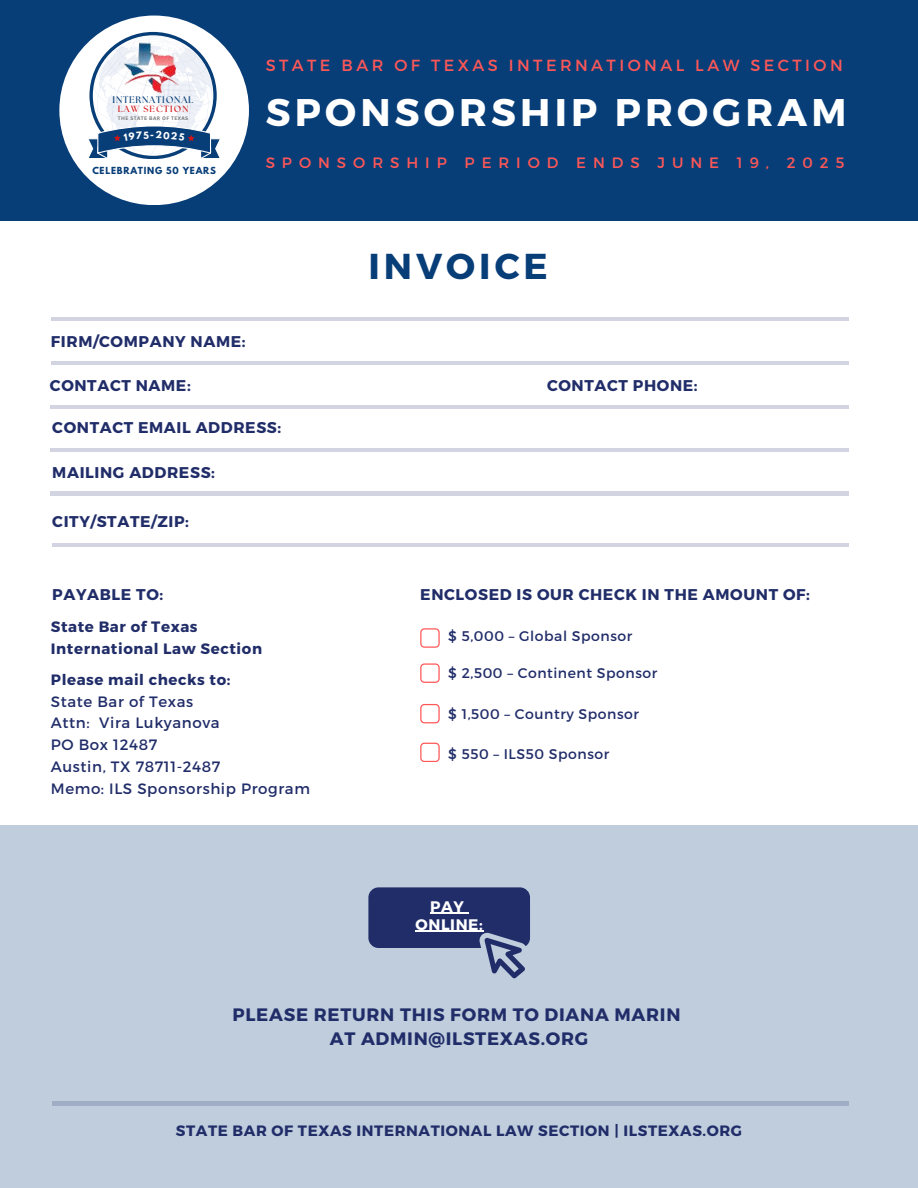
<style>
.page{position:relative;width:918px;height:1188px;background:#fff}
.page>*{position:absolute;margin:0;border:0;box-sizing:border-box;transform-origin:0 0}
.t1{font:700 38.55px "Montserrat";letter-spacing:.11em;color:#fff}
.t2{font:700 36px "Montserrat";letter-spacing:.11em;color:#083e78}
.t3{font:700 18px/24.8px "Montserrat";letter-spacing:.04em;color:#212d69;text-align:center}
.t4{font:16.05px "Montserrat";letter-spacing:.215em;color:#ff5757}
.t5{font:700 15.6px "Montserrat";letter-spacing:.04em;color:#212d69}
.t6{font:700 15.3px/18px "Montserrat";letter-spacing:.04em;color:#fff;text-align:center}
.t7{font:700 15px/21.8px "Montserrat";letter-spacing:.04em;color:#212d69}
.t8{font:15px/21.8px "Montserrat";letter-spacing:.04em;color:#212d69}
.t9{font:15px "Montserrat";letter-spacing:.465em;color:#ff5757}
.t10{font:13.95px "Montserrat";letter-spacing:.04em;color:#212d69}
.t11{font:700 9.45px "The Seasons";letter-spacing:.085em;color:#083e78}
.t12{font:700 9px "The Seasons";letter-spacing:.13em;color:#d31316}
.t13{font:700 8.7px "League Spartan";letter-spacing:.09em;color:#083e78}
.t14{font:700 4.8px "Canva Sans";letter-spacing:.09em;color:#737373}
</style>
<div class="page">
<div style="left:0;top:0;width:918px;height:220px;background:#083e78"></div>
<div style="left:59px;top:16px;width:190px;height:189px;background:#fff;border-radius:50%"></div>
<hr style="left:50px;top:405px;width:798px;height:4px;background:#d2d5e1">
<hr style="left:51px;top:361px;width:797px;height:4px;background:#d2d5e1">
<hr style="left:50px;top:448px;width:798px;height:4px;background:#d2d5e1">
<hr style="left:50px;top:492px;width:798px;height:3px;background:#212d69">
<hr style="left:52px;top:543px;width:796px;height:4px;background:#d2d5e1">
<hr style="left:51px;top:317px;width:797px;height:4px;background:#d2d5e1">
<div style="left:0;top:825px;width:918px;height:363px;background:#bfcddc"></div>
<svg style="left:368px;top:887px;width:162px;height:91px"></svg>
<svg style="left:420px;top:628px;width:19px;height:19px"></svg>
<svg style="left:420px;top:663px;width:19px;height:20px"></svg>
<svg style="left:420px;top:704px;width:19px;height:19px"></svg>
<svg style="left:420px;top:743px;width:19px;height:19px"></svg>
<hr style="left:52px;top:1102px;width:796px;height:3px;background:#212d69">
<svg style="left:87px;top:32px;width:134px;height:127px"></svg>
<p class="t11" style="left:113px;top:93px;width:82px">INTERNATIONAL</p>
<p class="t12" style="left:118px;top:103px;width:72px">LAW SECTION</p>
<p class="t14" style="left:118px;top:116px;width:72px">THE STATE BAR OF TEXAS</p>
<p class="t13" style="left:92px;top:164px;width:125px">CELEBRATING 50 YEARS</p>
<p class="t4" style="left:266px;top:56px;width:579px">STATE BAR OF TEXAS INTERNATIONAL LAW SECTION</p>
<h1 class="t1" style="left:266px;top:89px;width:582px">SPONSORSHIP PROGRAM</h1>
<p class="t9" style="left:266px;top:153px;width:580px">SPONSORSHIP PERIOD ENDS JUNE 19, 2025</p>
<h2 class="t2" style="left:368px;top:244px;width:181px">INVOICE</h2>
<p class="t5" style="left:51px;top:332px;width:196px">FIRM/COMPANY NAME:</p>
<p class="t5" style="left:50px;top:376px;width:142px">CONTACT NAME:</p>
<p class="t5" style="left:52px;top:417px;width:231px">CONTACT EMAIL ADDRESS:</p>
<p class="t5" style="left:52px;top:463px;width:164px">MAILING ADDRESS:</p>
<p class="t5" style="left:52px;top:512px;width:138px">CITY/STATE/ZIP:</p>
<p class="t5" style="left:52px;top:585px;width:112px">PAYABLE TO:</p>
<p class="t7" style="left:51px;top:617px;width:213px">State Bar of Texas<br>International Law Section</p>
<p class="t7" style="left:51px;top:669px;width:181px">Please mail checks to:</p>
<p class="t8" style="left:51px;top:691px;width:261px">State Bar of Texas<br>Attn: Vira Lukyanova<br>PO Box 12487<br>Austin, TX 78711-2487<br>Memo: ILS Sponsorship Program</p>
<p class="t5" style="left:547px;top:376px;width:152px">CONTACT PHONE:</p>
<p class="t5" style="left:420px;top:585px;width:391px">ENCLOSED IS OUR CHECK IN THE AMOUNT OF:</p>
<p class="t10" style="left:448px;top:628px;width:186px">$ 5,000 – Global Sponsor</p>
<p class="t10" style="left:448px;top:665px;width:210px">$ 2,500 – Continent Sponsor</p>
<p class="t10" style="left:448px;top:705px;width:192px">$ 1,500 – Country Sponsor</p>
<p class="t10" style="left:448px;top:746px;width:163px">$ 550 – ILS50 Sponsor</p>
<p class="t6" style="left:416px;top:897px;width:69px">PAY<br>ONLINE:</p>
<p class="t3" style="left:233px;top:1002px;width:449px">PLEASE RETURN THIS FORM TO DIANA MARIN<br>AT ADMIN@ILSTEXAS.ORG</p>
<p class="t7" style="left:176px;top:1120px;width:568px">STATE BAR OF TEXAS INTERNATIONAL LAW SECTION | ILSTEXAS.ORG</p>
</div>
